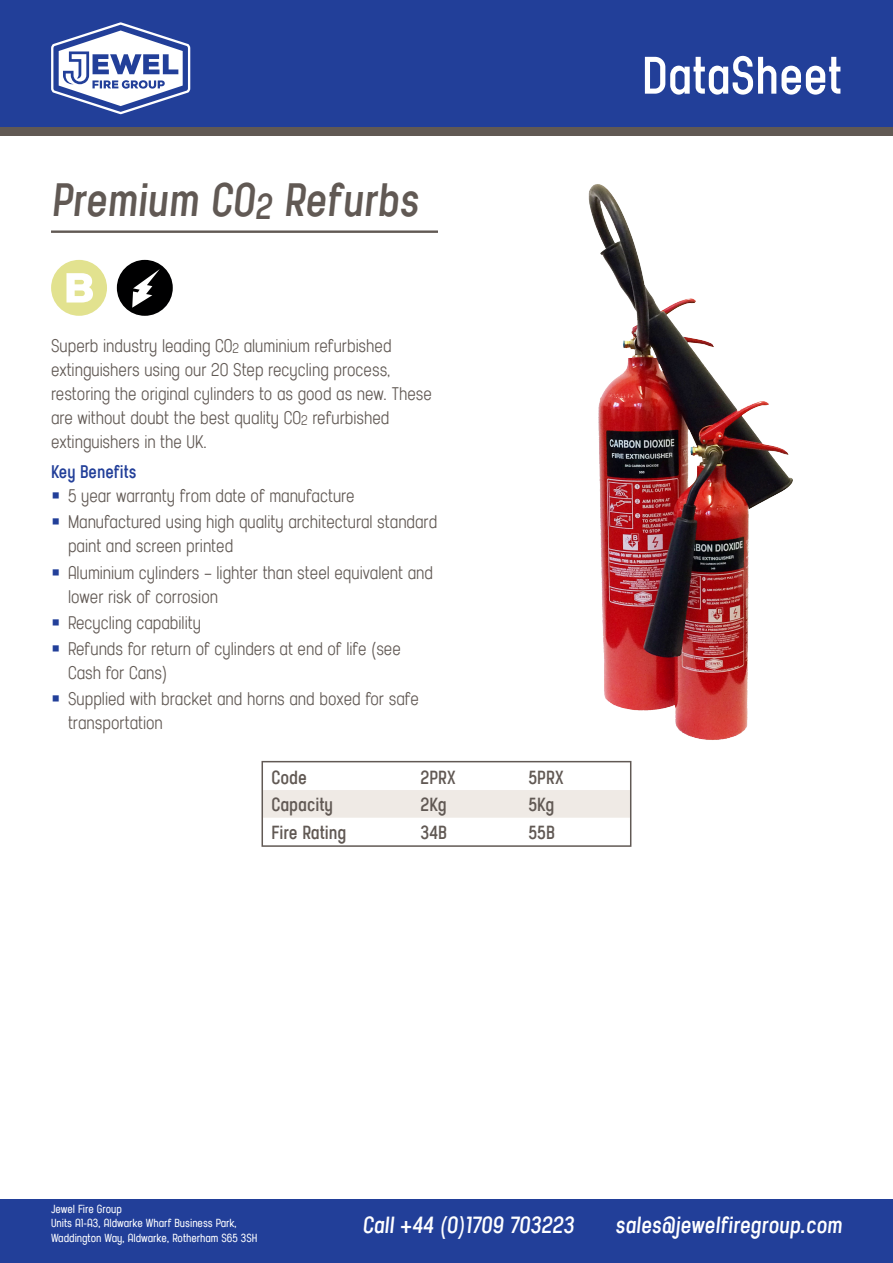
<style>
.page{position:relative;width:893px;height:1263px;background:#fff}
.page>*{position:absolute;margin:0;border:0;box-sizing:border-box;transform-origin:0 0}
.t1{font:700 54px "Karben";color:#fff}
.Product_Heading{font:italic 700 48px "Karben";color:#615954}
.t2{font:italic 700 24px "Karben";color:#fff}
.Range_Left_Table_Tex{font:700 19.5px "Karben";color:#615954}
.Body{font:18.75px/24px "Karben";color:#615954}
.Subheading{font:700 18.75px "Karben";color:#223f99}
.t3{font:500 12px/14.4px "Karben";color:#fff}
.s1{font-size:36.9px}
.s2{font-size:14.4px}
</style>
<div class="page">
<div style="left:0;top:0;width:893px;height:128px;background:#223f99"></div>
<div style="left:0;top:128px;width:893px;height:8px;background:#615954"></div>
<div style="left:0;top:1199px;width:893px;height:64px;background:#223f99"></div>
<svg style="left:51px;top:22px;width:140px;height:93px"></svg>
<img style="left:549px;top:184px;width:244px;height:596px">
<hr style="left:51px;top:230px;width:387px;height:3px;background:#615954">
<div style="left:117px;top:260px;width:56px;height:56px;background:#000001;border-radius:50%"></div>
<svg style="left:132px;top:269px;width:28px;height:39px"></svg>
<div style="left:51px;top:260px;width:56px;height:56px;background:#e2e28f;border-radius:50%"></div>
<svg style="left:66px;top:273px;width:27px;height:29px"></svg>
<div style="left:264px;top:790px;width:364px;height:28px;background:#efeae5"></div>
<div style="left:261px;top:761px;width:370px;height:86px;border:2px solid #615954"></div>
<p class="Product_Heading" style="left:51px;top:173px;width:369px">Premium CO<span class="s1">2</span> Refurbs</p>
<p class="Body" style="left:51px;top:334px;width:382px">Superb industry leading C0<span class="s2">2</span> aluminium refurbished extinguishers using our 20 Step recycling process, restoring the original cylinders to as good as new. These are without doubt the best quality C0<span class="s2">2</span> refurbished extinguishers in the UK.</p>
<p class="Subheading" style="left:51px;top:461px;width:87px">Key Benefits</p>
<p class="Body" style="left:68px;top:484px;width:288px">5 year warranty from date of manufacture</p>
<p class="Body" style="left:68px;top:510px;width:371px">Manufactured using high quality architectural standard paint and screen printed</p>
<p class="Body" style="left:68px;top:561px;width:366px">Aluminium cylinders – lighter than steel equivalent and lower risk of corrosion</p>
<p class="Body" style="left:68px;top:611px;width:134px">Recycling capability</p>
<p class="Body" style="left:68px;top:637px;width:334px">Refunds for return of cylinders at end of life (see<br>Cash for Cans)</p>
<p class="Body" style="left:68px;top:687px;width:352px">Supplied with bracket and horns and boxed for safe transportation</p>
<p class="Range_Left_Table_Tex" style="left:272px;top:766px;width:37px">Code</p>
<p class="Range_Left_Table_Tex" style="left:420px;top:766px;width:37px">2PRX</p>
<p class="Range_Left_Table_Tex" style="left:528px;top:766px;width:37px">5PRX</p>
<p class="Range_Left_Table_Tex" style="left:272px;top:794px;width:63px">Capacity</p>
<p class="Range_Left_Table_Tex" style="left:420px;top:794px;width:28px">2Kg</p>
<p class="Range_Left_Table_Tex" style="left:528px;top:794px;width:28px">5Kg</p>
<p class="Range_Left_Table_Tex" style="left:272px;top:821px;width:76px">Fire Rating</p>
<p class="Range_Left_Table_Tex" style="left:420px;top:821px;width:28px">34B</p>
<p class="Range_Left_Table_Tex" style="left:528px;top:821px;width:28px">55B</p>
<h1 class="t1" style="left:642px;top:46px;width:202px">DataSheet</h1>
<p class="t3" style="left:51px;top:1202px;width:208px">Jewel Fire Group<br>Units A1-A3, Aldwarke Wharf Business Park,<br>Waddington Way, Aldwarke, Rotherham S65 3SH</p>
<p class="t2" style="left:362px;top:1212px;width:213px">Call +44 (0)1709 703223</p>
<p class="t2" style="left:615px;top:1212px;width:228px">sales@jewelfiregroup.com</p>
</div>
